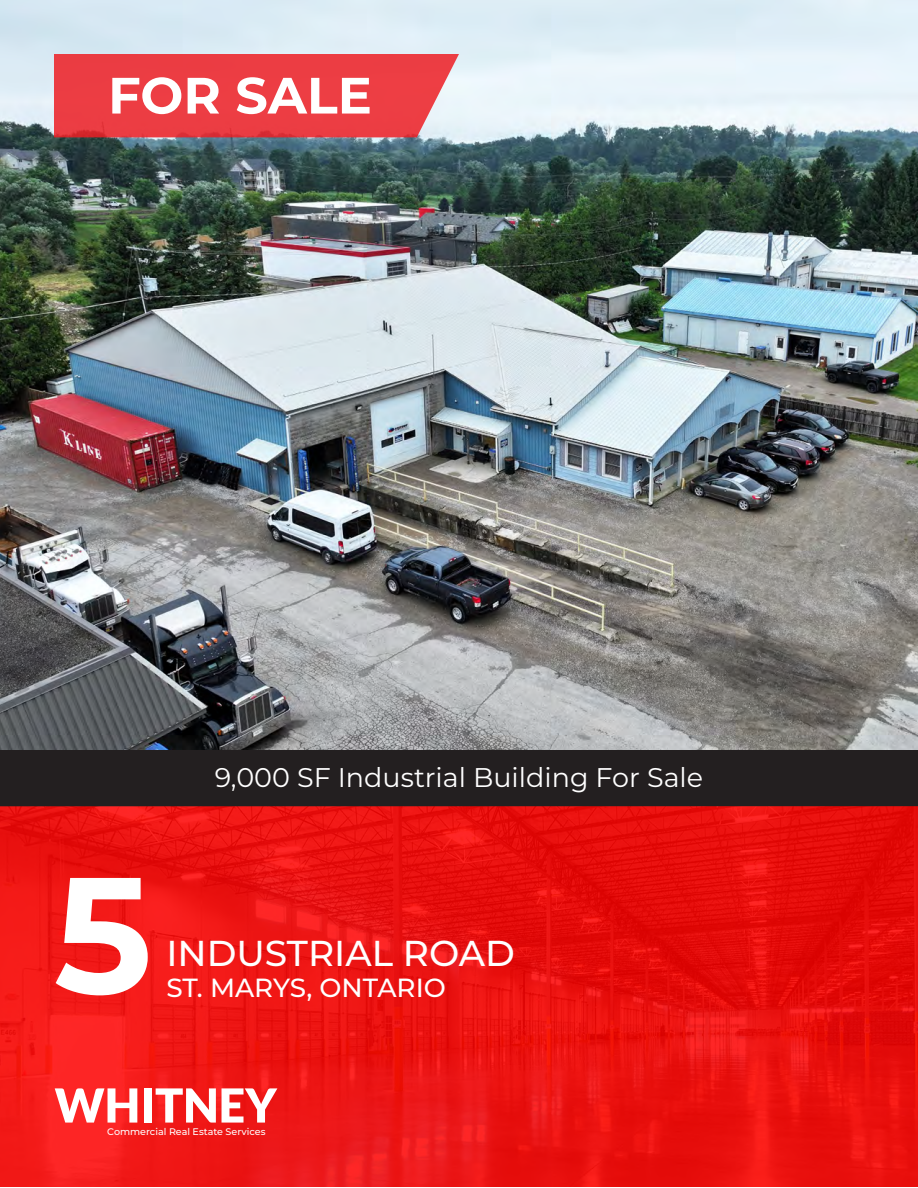
<style>
.page{position:relative;width:918px;height:1188px;background:#fff}
.page>*{position:absolute;margin:0;border:0;box-sizing:border-box;transform-origin:0 0}
.t1{font:700 165px "Montserrat";color:#fff}
.t2{font:700 51px "Montserrat";color:#fff}
.t3{font:500 36px "Montserrat";color:#fff}
.t4{font:27px "Montserrat";color:#fff}
.t5{font:500 26.25px "Montserrat";color:#fff}
.t6{font:500 9.6px "Montserrat";color:#fff}
</style>
<div class="page">
<img style="left:0;top:0;width:918px;height:748px">
<svg style="left:0;top:806px;width:918px;height:381px;background:#eb1211"></svg>
<svg style="left:55px;top:1088px;width:82px;height:35px"></svg>
<div style="left:144px;top:1088px;width:8px;height:35px;background:#fff"></div>
<svg style="left:156px;top:1088px;width:60px;height:35px"></svg>
<svg style="left:222px;top:1088px;width:55px;height:35px"></svg>
<div style="left:0;top:748px;width:918px;height:58px;background:#231f20"></div>
<svg style="left:54px;top:54px;width:405px;height:83px;background:#eb464c"></svg>
<p class="t2" style="left:108px;top:59px;width:265px">FOR SALE</p>
<p class="t4" style="left:215px;top:759px;width:490px">9,000 SF Industrial Building For Sale</p>
<p class="t1" style="left:54px;top:816px;width:100px">5</p>
<p class="t3" style="left:166px;top:928px;width:350px">INDUSTRIAL ROAD</p>
<p class="t5" style="left:166px;top:970px;width:281px">ST. MARYS, ONTARIO</p>
<p class="t6" style="left:107px;top:1125px;width:160px">Commercial Real Estate Services</p>
</div>
